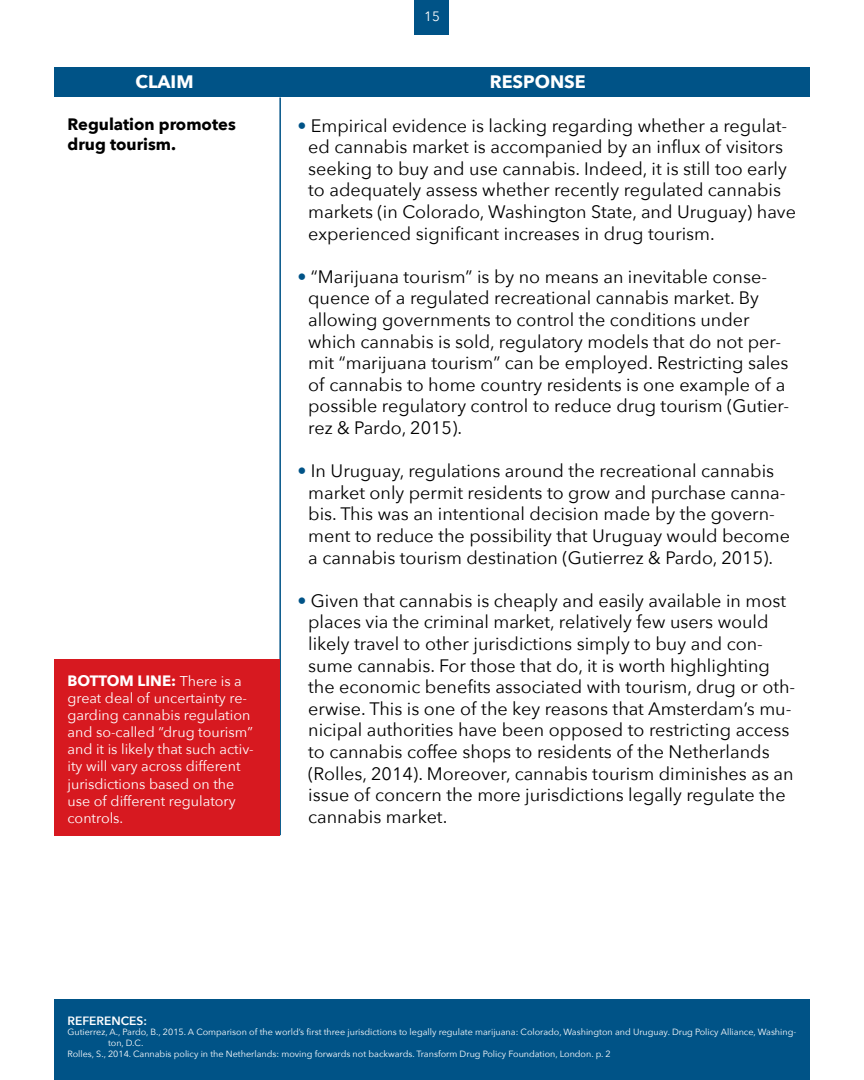
<style>
.page{position:relative;width:864px;height:1080px;background:#fff}
.page>*{position:absolute;margin:0;border:0;box-sizing:border-box;transform-origin:0 0}
.t1{font:18px/21.6px "Avenir Next";color:#000}
.t2{font:700 18px "Avenir Next";color:#fff}
.t3{font:700 16.5px/19.8px "Avenir Next";color:#000}
.t4{font:700 15px "Avenir Next";color:#fff}
.t5{font:14.25px/17.1px "Avenir Next";color:#fff}
.t6{font:13.5px "Avenir Next";color:#fff}
.t7{font:600 12px "Avenir Next";color:#fff}
.t8{font:9px "Avenir Next";color:#fff}
.s1{color:#005387}
.s2{font-weight:400;font-size:14.25px}
</style>
<div class="page">
<div style="left:415px;top:0;width:34px;height:34px;background:#005387"></div>
<div style="left:54px;top:68px;width:756px;height:30px;background:#005387"></div>
<hr style="left:279px;top:98px;width:2px;height:737px;background:#005387">
<div style="left:54px;top:659px;width:225px;height:176px;background:#d71920"></div>
<div style="left:54px;top:999px;width:756px;height:81px;background:#005387"></div>
<p class="t6" style="left:424px;top:5px;width:17px">15</p>
<p class="t2" style="left:136px;top:66px;width:60px">CLAIM</p>
<p class="t2" style="left:490px;top:66px;width:98px">RESPONSE</p>
<p class="t3" style="left:68px;top:114px;width:170px">Regulation promotes drug tourism.</p>
<p class="t1" style="left:308px;top:114px;width:489px;text-indent:-11px"><span class="s1">•</span> Empirical evidence is lacking regarding whether a regulat&shy;ed cannabis market is accompanied by an influx of visitors seeking to buy and use cannabis. Indeed, it is still too early to adequately assess whether recently regulated cannabis markets (in Colorado, Washington State, and Uruguay) have experienced significant increases in drug tourism.</p>
<p class="t1" style="left:308px;top:265px;width:483px;text-indent:-11px"><span class="s1">•</span> “Marijuana tourism” is by no means an inevitable conse&shy;quence of a regulated recreational cannabis market. By allowing governments to control the conditions under which cannabis is sold, regulatory models that do not per&shy;mit “marijuana tourism” can be employed. Restricting sales of cannabis to home country residents is one example of a possible regulatory control to reduce drug tourism (Gutier&shy;rez &amp; Pardo, 2015).</p>
<p class="t1" style="left:308px;top:459px;width:483px;text-indent:-11px"><span class="s1">•</span> In Uruguay, regulations around the recreational cannabis market only permit residents to grow and purchase canna&shy;bis. This was an intentional decision made by the govern&shy;ment to reduce the possibility that Uruguay would become a cannabis tourism destination (Gutierrez &amp; Pardo, 2015).</p>
<p class="t1" style="left:308px;top:589px;width:489px;text-indent:-11px"><span class="s1">•</span> Given that cannabis is cheaply and easily available in most places via the criminal market, relatively few users would likely travel to other jurisdictions simply to buy and con&shy;sume cannabis. For those that do, it is worth highlighting the economic benefits associated with tourism, drug or oth&shy;erwise. This is one of the key reasons that Amsterdam’s mu&shy;nicipal authorities have been opposed to restricting access to cannabis coffee shops to residents of the Netherlands (Rolles, 2014). Moreover, cannabis tourism diminishes as an issue of concern the more jurisdictions legally regulate the cannabis market.</p>
<p class="t4" style="left:68px;top:668px;width:176px">BOTTOM LINE: <span class="s2">There is a</span></p>
<p class="t5" style="left:68px;top:689px;width:188px">great deal of uncertainty re&shy;garding cannabis regulation and so-called “drug tourism” and it is likely that such activ&shy;ity will vary across different jurisdictions based on the use of different regulatory controls.</p>
<p class="t7" style="left:68px;top:1010px;width:81px">REFERENCES:</p>
<p class="t8" style="left:68px;top:1025px;width:730px">Gutierrez, A., Pardo, B., 2015. A Comparison of the world’s first three jurisdictions to legally regulate marijuana: Colorado, Washington and Uruguay. Drug Policy Alliance, Washing-</p>
<p class="t8" style="left:108px;top:1035px;width:37px">ton, D.C.</p>
<p class="t8" style="left:68px;top:1046px;width:545px">Rolles, S., 2014. Cannabis policy in the Netherlands: moving forwards not backwards. Transform Drug Policy Foundation, London. p. 2</p>
</div>
